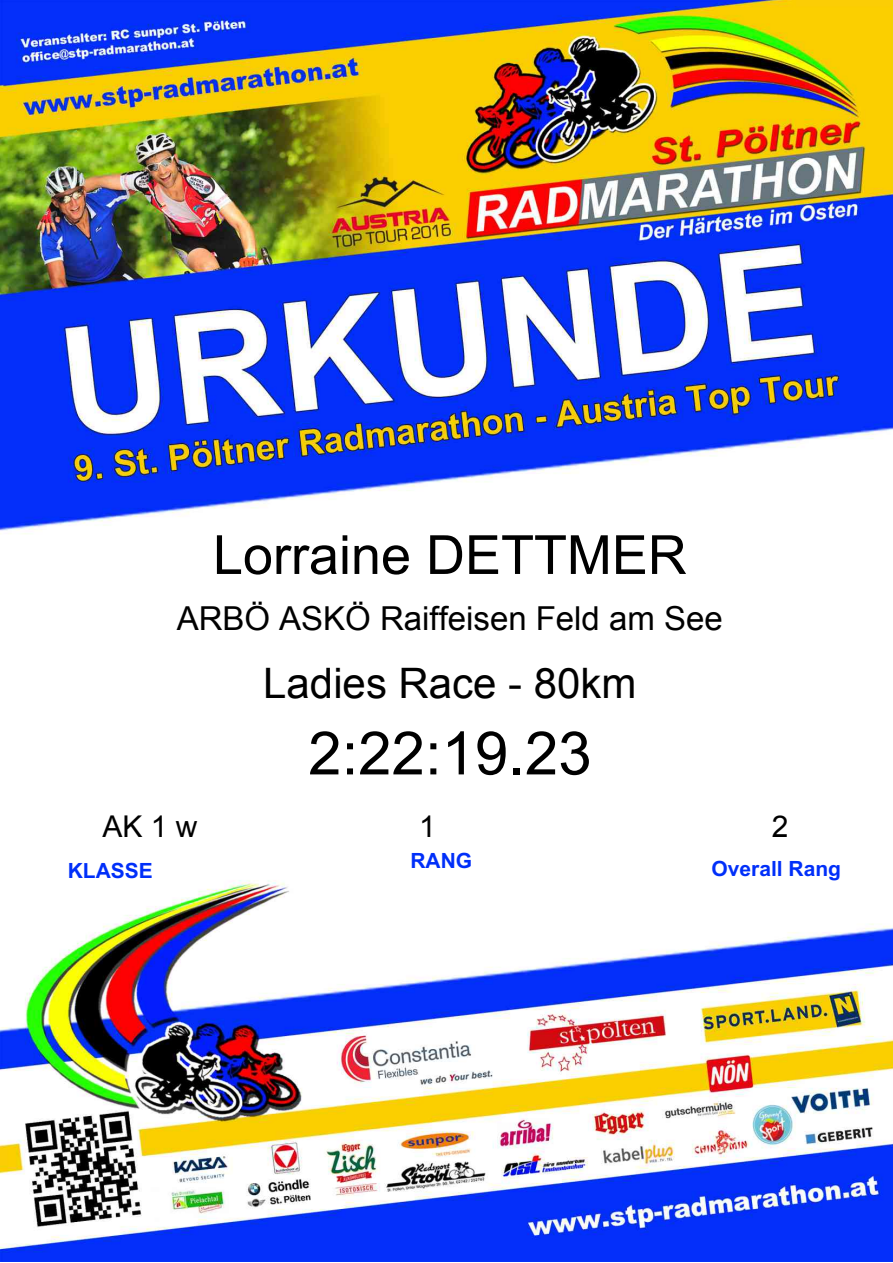
<style>
.page{position:relative;width:893px;height:1263px;background:#fff}
.page>*{position:absolute;margin:0;border:0;box-sizing:border-box;transform-origin:0 0}
.t1{font:60px "Arial";color:#000}
.t2{font:54px "Arial";color:#000}
.t3{font:42px "Arial";color:#000}
.t4{font:33px "Arial";color:#000}
.t5{font:30px "Arial";color:#000}
.t6{font:700 21px "Arial";color:#002ff9}
</style>
<div class="page">
<img style="left:0;top:0;width:893px;height:1262px">
<h2 class="t2" style="left:213px;top:525px;width:475px">Lorraine DETTMER</h2>
<p class="t4" style="left:177px;top:600px;width:548px">ARBÖ ASKÖ Raiffeisen Feld am See</p>
<p class="t3" style="left:263px;top:660px;width:375px">Ladies Race - 80km</p>
<h1 class="t1" style="left:308px;top:720px;width:285px">2:22:19.23</h1>
<p class="t5" style="left:102px;top:810px;width:96px">AK 1 w</p>
<p class="t5" style="left:419px;top:810px;width:18px">1</p>
<p class="t5" style="left:772px;top:810px;width:18px">2</p>
<p class="t6" style="left:68px;top:862px;width:87px">KLASSE</p>
<p class="t6" style="left:410px;top:852px;width:63px">RANG</p>
<p class="t6" style="left:711px;top:860px;width:131px">Overall Rang</p>
</div>
